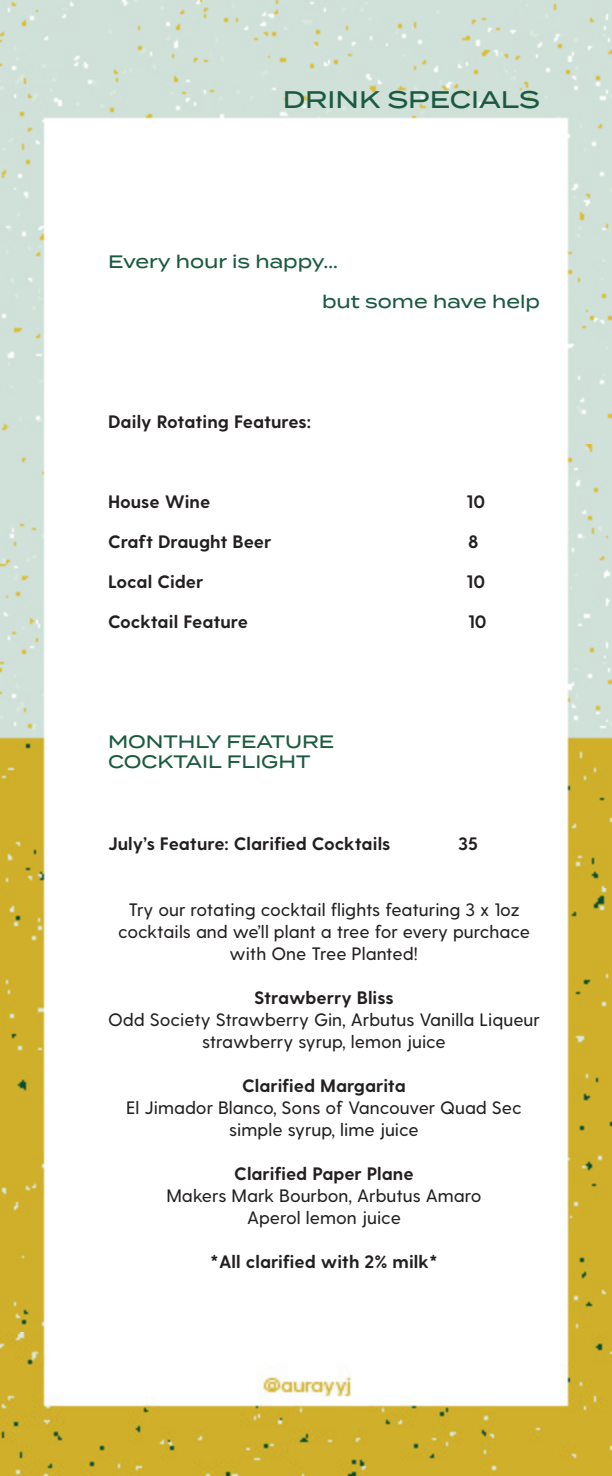
<style>
.page{position:relative;width:612px;height:1476px;background:#fff}
.page>*{position:absolute;margin:0;border:0;box-sizing:border-box;transform-origin:0 0}
.t1{font:500 24px "Termina";color:#1b5a41}
.t2{font:500 18px/22px "Greycliff CF";color:#231f20;text-align:center}
.t3{font:700 18px "Greycliff CF";color:#231f20}
.t4{font:500 18px "Termina";color:#1b5a41}
</style>
<div class="page">
<img style="left:0;top:0;width:612px;height:1476px">
<p class="t1" style="left:283px;top:82px;width:259px">DRINK SPECIALS</p>
<p class="t4" style="left:108px;top:249px;width:232px">Every hour is happy…</p>
<p class="t4" style="left:322px;top:289px;width:219px">but some have help</p>
<p class="t3" style="left:108px;top:411px;width:204px">Daily Rotating Features:</p>
<p class="t3" style="left:108px;top:491px;width:104px">House Wine</p>
<p class="t3" style="left:467px;top:491px;width:20px">10</p>
<p class="t3" style="left:108px;top:531px;width:165px">Craft Draught Beer</p>
<p class="t3" style="left:468px;top:531px;width:12px">8</p>
<p class="t3" style="left:108px;top:571px;width:97px">Local Cider</p>
<p class="t3" style="left:467px;top:571px;width:20px">10</p>
<p class="t3" style="left:108px;top:611px;width:142px">Cocktail Feature</p>
<p class="t3" style="left:468px;top:611px;width:20px">10</p>
<p class="t4" style="left:108px;top:729px;width:228px">MONTHLY FEATURE</p>
<p class="t4" style="left:108px;top:749px;width:204px">COCKTAIL FLIGHT</p>
<p class="t3" style="left:108px;top:833px;width:284px">July’s Feature: Clarified Cocktails</p>
<p class="t3" style="left:458px;top:833px;width:21px">35</p>
<p class="t2" style="left:118px;top:900px;width:413px">Try our rotating cocktail flights featuring 3 x 1oz cocktails and we’ll plant a tree for every purchace with One Tree Planted!</p>
<p class="t3" style="left:254px;top:987px;width:141px">Strawberry Bliss</p>
<p class="t2" style="left:108px;top:1010px;width:433px">Odd Society Strawberry Gin, Arbutus Vanilla Liqueur strawberry syrup, lemon juice</p>
<p class="t3" style="left:242px;top:1075px;width:165px">Clarified Margarita</p>
<p class="t2" style="left:126px;top:1098px;width:397px">El Jimador Blanco, Sons of Vancouver Quad Sec simple syrup, lime juice</p>
<p class="t3" style="left:234px;top:1163px;width:181px">Clarified Paper Plane</p>
<p class="t2" style="left:166px;top:1186px;width:317px">Makers Mark Bourbon, Arbutus Amaro</p>
<p class="t2" style="left:247px;top:1208px;width:155px">Aperol lemon juice</p>
<p class="t3" style="left:210px;top:1251px;width:230px">*All clarified with 2% milk*</p>
</div>
